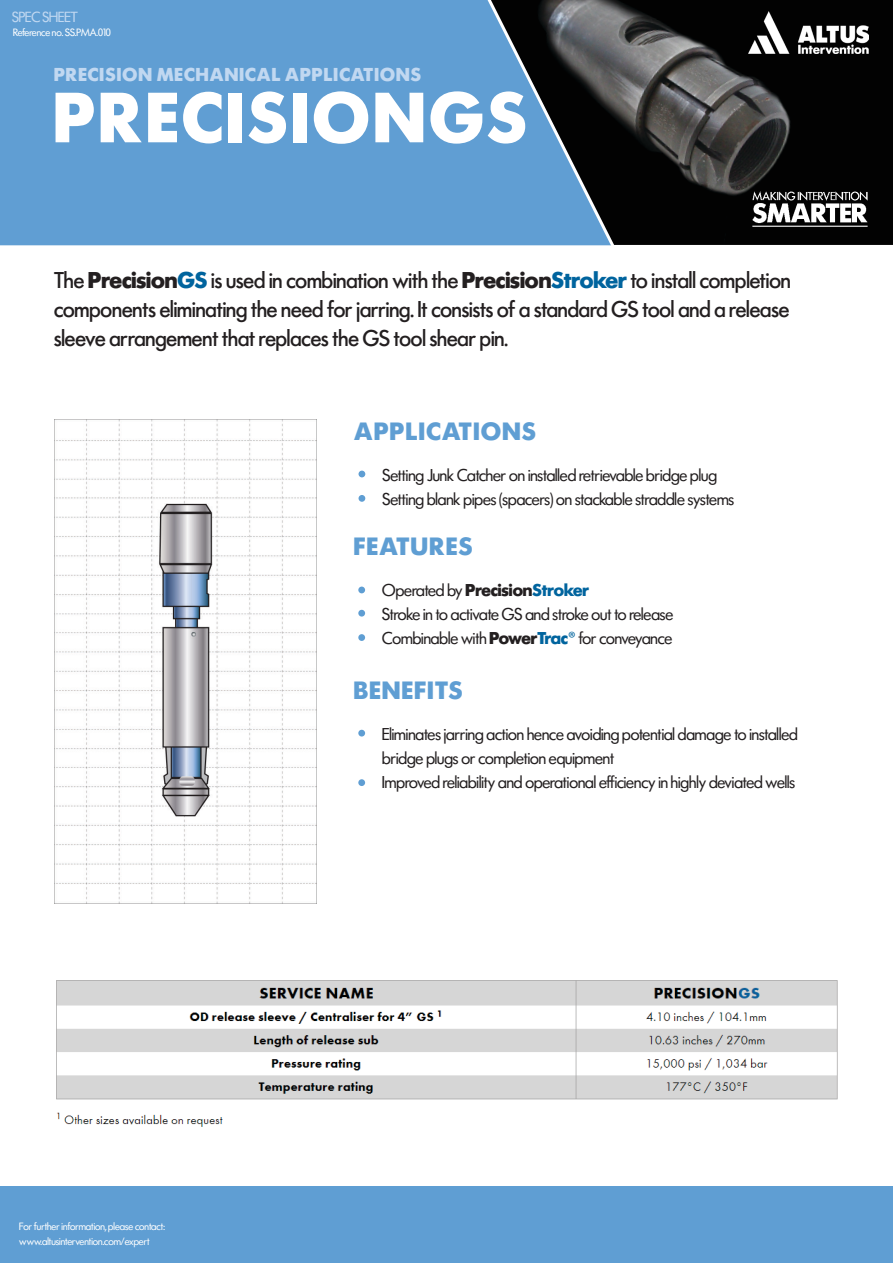
<style>
.page{position:relative;width:893px;height:1263px;background:#fff}
.page>*{position:absolute;margin:0;border:0;box-sizing:border-box;transform-origin:0 0}
.t1{font:700 74.4px "Futura SHOP";letter-spacing:.06em;color:#fff}
.t2{font:700 26.25px "Futura SHOP";letter-spacing:.06em;color:#5f9ed3}
.t3{font:500 24px/28.8px "Futura SHOP";color:#231f20;text-align:justify}
.t4{font:700 19.65px "Futura SHOP";letter-spacing:.06em;color:#c1d8f1}
.t5{font:18px/24px "Futura SHOP";color:#231f20}
.t6{font:15.45px "Futura SHOP";color:#c1d8f1}
.t7{font:11.1px "Futura SHOP";color:#fff}
.s1{font-weight:700}
.s2{font-weight:700;color:#00649e}
.s3{font-family:"Myriad Pro";color:#00649e}
</style>
<div class="page">
<img style="left:617px;top:0;width:276px;height:245px">
<div style="left:0;top:0;width:483px;height:245px;background:#609ed3"></div>
<div style="left:358px;top:471px;width:7px;height:6px;background:#5f9ed3;border-radius:50%"></div>
<div style="left:358px;top:495px;width:7px;height:7px;background:#5f9ed3;border-radius:50%"></div>
<div style="left:358px;top:587px;width:7px;height:6px;background:#5f9ed3;border-radius:50%"></div>
<div style="left:358px;top:610px;width:7px;height:7px;background:#5f9ed3;border-radius:50%"></div>
<div style="left:358px;top:634px;width:7px;height:7px;background:#5f9ed3;border-radius:50%"></div>
<div style="left:358px;top:730px;width:7px;height:6px;background:#5f9ed3;border-radius:50%"></div>
<div style="left:358px;top:779px;width:7px;height:7px;background:#5f9ed3;border-radius:50%"></div>
<svg style="left:483px;top:0;width:134px;height:246px;background:#486782"></svg>
<img style="left:749px;top:12px;width:120px;height:41px">
<img style="left:54px;top:419px;width:262px;height:484px">
<img style="left:750px;top:191px;width:120px;height:36px">
<div style="left:0;top:1186px;width:893px;height:77px;background:#5f9ed3"></div>
<img style="left:56px;top:980px;width:782px;height:147px">
<p class="t6" style="left:12px;top:9px;width:67px">SPEC SHEET</p>
<p class="t7" style="left:13px;top:27px;width:99px">Reference no. SS.PMA.010</p>
<p class="t4" style="left:54px;top:64px;width:369px">PRECISION MECHANICAL APPLICATIONS</p>
<p class="t1" style="left:54px;top:78px;width:474px">PRECISIONGS</p>
<p class="t3" style="left:54px;top:266px;width:738px">The <span class="s1">Precision</span><span class="s2">GS</span> is used in combination with the <span class="s1">Precision</span><span class="s2">Stroker</span> to install completion components eliminating the need for jarring. It consists of a standard GS tool and a release sleeve arrangement that replaces the GS tool shear pin.</p>
<p class="t2" style="left:354px;top:417px;width:183px">APPLICATIONS</p>
<p class="t5" style="left:382px;top:463px;width:336px">Setting Junk Catcher on installed retrievable bridge plug</p>
<p class="t5" style="left:382px;top:487px;width:353px">Setting blank pipes (spacers) on stackable straddle systems</p>
<p class="t2" style="left:354px;top:532px;width:120px">FEATURES</p>
<p class="t5" style="left:382px;top:578px;width:208px">Operated by <span class="s1">Precision</span><span class="s2">Stroker</span></p>
<p class="t5" style="left:382px;top:602px;width:292px">Stroke in to activate GS and stroke out to release</p>
<p class="t5" style="left:382px;top:626px;width:291px">Combinable with <span class="s1">Power</span><span class="s2">Trac</span><span class="s3">®</span> for conveyance</p>
<p class="t2" style="left:354px;top:676px;width:110px">BENEFITS</p>
<p class="t7" style="left:19px;top:1220px;width:147px">For further information, please contact:</p>
<p class="t7" style="left:19px;top:1235px;width:132px">www.altusintervention.com/expert</p>
<p class="t5" style="left:382px;top:722px;width:417px">Eliminates jarring action hence avoiding potential damage to installed bridge plugs or completion equipment<br>Improved reliability and operational efficiency in highly deviated wells</p>
</div>
